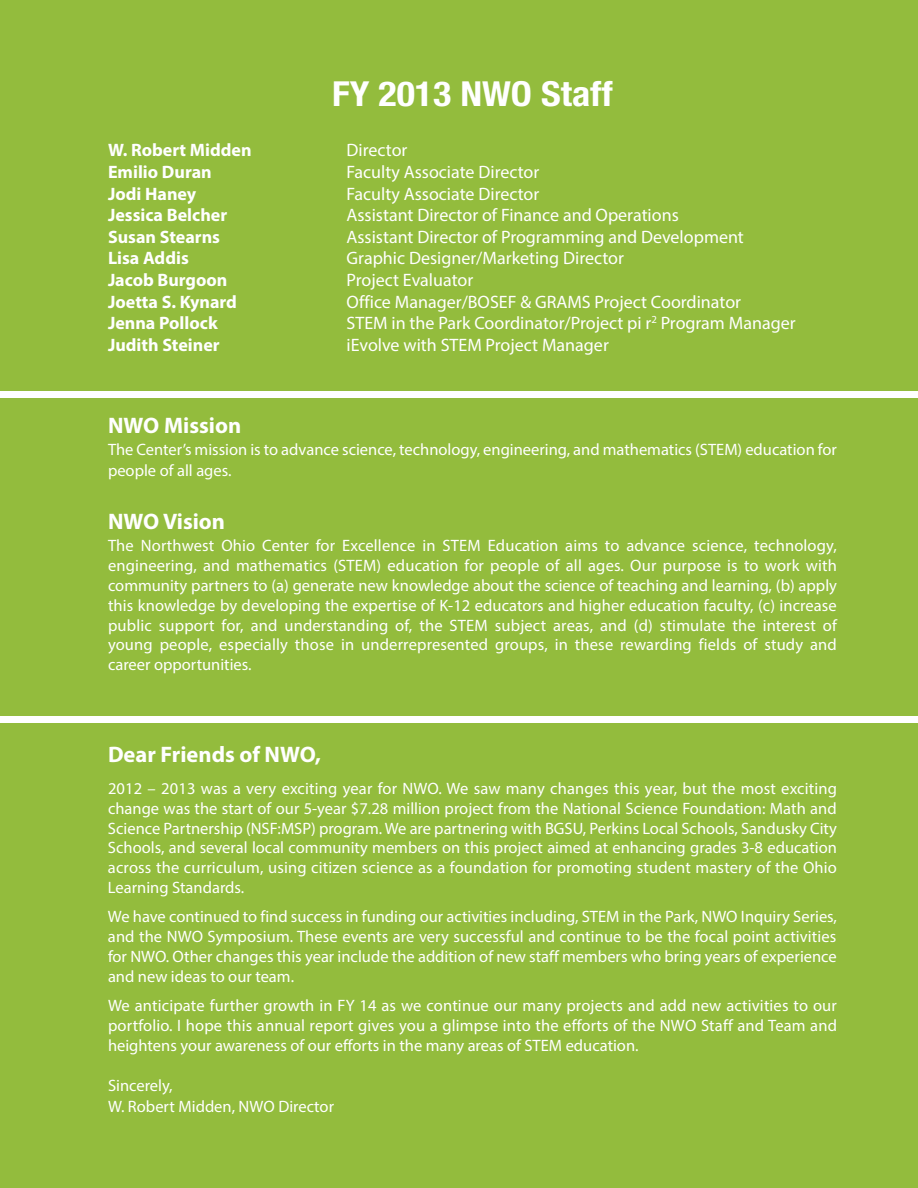
<style>
.page{position:relative;width:918px;height:1188px;background:#93bc3d}
.page>*{position:absolute;margin:0;border:0;box-sizing:border-box;transform-origin:0 0}
.t1{font:700 condensed 34.5px "Helvetica Neue";color:#fff;scale:1.1 1}
.t2{font:700 22.5px "Myriad Pro";color:#fff}
.t3{font:18px "Myriad Pro";color:#fff}
.t4{font:700 18px "Myriad Pro";color:#fff}
.t5{font:16.5px/19.8px "Myriad Pro";color:#fff;text-align:justify}
</style>
<div class="page">
<div style="left:0;top:391px;width:918px;height:7px;background:#fff"></div>
<div style="left:0;top:716px;width:918px;height:7px;background:#fff"></div>
<h1 class="t1" style="left:332px;top:81px;width:257px">FY 2013 NWO Staff</h1>
<p class="t4" style="left:108px;top:144px;width:145px">W. Robert Midden</p>
<p class="t3" style="left:347px;top:144px;width:62px">Director</p>
<p class="t4" style="left:108px;top:165px;width:105px">Emilio Duran</p>
<p class="t3" style="left:347px;top:165px;width:194px">Faculty Associate Director</p>
<p class="t4" style="left:108px;top:187px;width:90px">Jodi Haney</p>
<p class="t3" style="left:347px;top:187px;width:194px">Faculty Associate Director</p>
<p class="t4" style="left:108px;top:208px;width:121px">Jessica Belcher</p>
<p class="t3" style="left:347px;top:208px;width:334px">Assistant Director of Finance and Operations</p>
<p class="t4" style="left:108px;top:230px;width:114px">Susan Stearns</p>
<p class="t3" style="left:347px;top:230px;width:399px">Assistant Director of Programming and Development</p>
<p class="t4" style="left:108px;top:252px;width:82px">Lisa Addis</p>
<p class="t3" style="left:347px;top:252px;width:279px">Graphic Designer/Marketing Director</p>
<p class="t4" style="left:108px;top:273px;width:121px">Jacob Burgoon</p>
<p class="t3" style="left:347px;top:273px;width:128px">Project Evaluator</p>
<p class="t4" style="left:108px;top:295px;width:130px">Joetta S. Kynard</p>
<p class="t3" style="left:347px;top:295px;width:396px">Office Manager/BOSEF &amp; GRAMS Project Coordinator</p>
<p class="t4" style="left:108px;top:316px;width:111px">Jenna Pollock</p>
<p class="t3" style="left:347px;top:316px;width:451px">STEM in the Park Coordinator/Project pi r<sup>2</sup> Program Manager</p>
<p class="t4" style="left:108px;top:338px;width:113px">Judith Steiner</p>
<p class="t3" style="left:347px;top:338px;width:264px">iEvolve with STEM Project Manager</p>
<h2 class="t2" style="left:108px;top:417px;width:135px">NWO Mission</h2>
<p class="t5" style="left:108px;top:441px;width:730px;line-height:20.9px">The Center’s mission is to advance science, technology, engineering, and mathematics (STEM) education for people of all ages.</p>
<h2 class="t2" style="left:108px;top:513px;width:119px">NWO Vision</h2>
<p class="t5" style="left:108px;top:537px;width:731px">The Northwest Ohio Center for Excellence in STEM Education aims to advance science, technology, engineering, and mathematics (STEM) education for people of all ages. Our purpose is to work with community partners to (a) generate new knowledge about the science of teaching and learning, (b) apply this knowledge by developing the expertise of K-12 educators and higher education faculty, (c) increase public support for, and understanding of, the STEM subject areas, and (d) stimulate the interest of young people, especially those in underrepresented groups, in these rewarding fields of study and career opportunities.</p>
<h2 class="t2" style="left:108px;top:746px;width:215px">Dear Friends of NWO,</h2>
<p class="t5" style="left:108px;top:780px;width:731px">2012 – 2013 was a very exciting year for NWO. We saw many changes this year, but the most exciting change was the start of our 5-year $7.28 million project from the National Science Foundation: Math and Science Partnership (NSF:MSP) program. We are partnering with BGSU, Perkins Local Schools, Sandusky City Schools, and several local community members on this project aimed at enhancing grades 3-8 education across the curriculum, using citizen science as a foundation for promoting student mastery of the Ohio Learning Standards.</p>
<p class="t5" style="left:108px;top:908px;width:731px">We have continued to find success in funding our activities including, STEM in the Park, NWO Inquiry Series, and the NWO Symposium. These events are very successful and continue to be the focal point activities for NWO. Other changes this year include the addition of new staff members who bring years of experience and new ideas to our team.</p>
<p class="t5" style="left:108px;top:997px;width:731px">We anticipate further growth in FY 14 as we continue our many projects and add new activities to our portfolio. I hope this annual report gives you a glimpse into the efforts of the NWO Staff and Team and heightens your awareness of our efforts in the many areas of STEM education.</p>
<p class="t5" style="left:108px;top:1077px;width:228px;line-height:20.5px">Sincerely,<br>W. Robert Midden, NWO Director</p>
</div>
